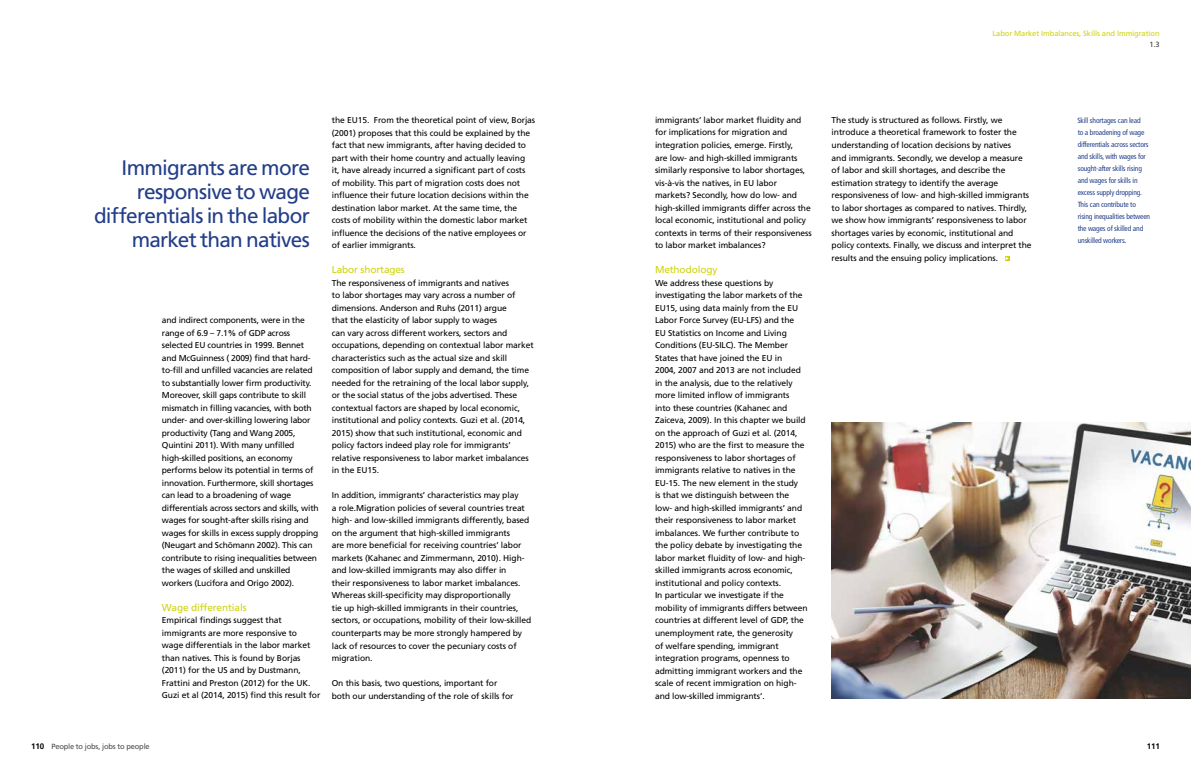
<style>
.page{position:relative;width:1191px;height:766px;background:#fff}
.page>*{position:absolute;margin:0;border:0;box-sizing:border-box;transform-origin:0 0}
.t1{font:21px/24px "Frutiger LT Std";letter-spacing:-.035em;color:#233e89;text-align:right}
.t2{font:10px "Frutiger LT Std";letter-spacing:-.01em;color:#ced310}
.t3{font:8.5px/12.5px "Frutiger LT Std";letter-spacing:-.01em;color:#000}
.t4{font:700 8px "Frutiger LT Std";color:#000}
.t5{font:condensed 7.5px/12px "Frutiger LT Std";letter-spacing:-.02em;color:#233e89}
.t6{font:7.5px "Frutiger LT Std";letter-spacing:-.01em;color:#ced310}
.t7{font:7.5px "Frutiger LT Std";letter-spacing:-.025em;color:#4c494e}
.t8{font:7.5px "Frutiger LT Std";color:#3c3c3b}
.s1{font-weight:700;font-size:8px;color:#000}
</style>
<div class="page">
<img style="left:831px;top:422px;width:360px;height:276px">
<svg style="left:1005px;top:256px;width:4px;height:5px"></svg>
<h1 class="t1" style="left:94px;top:155px;width:217px">Immigrants are more responsive to wage differentials in the labor market than natives</h1>
<p class="t3" style="left:162px;top:314px;width:158px">and indirect components, were in the range of 6.9 – 7.1% of GDP across selected EU countries in 1999. Bennet and McGuinness ( 2009) find that hard&shy;to-fill and unfilled vacancies are related to substantially lower firm productivity.<br>Moreover, skill gaps contribute to skill mismatch in filling vacancies, with both under- and over-skilling lowering labor productivity (Tang and Wang 2005, Quintini 2011). With many unfilled high-skilled positions, an economy performs below its potential in terms of innovation. Furthermore, skill shortages can lead to a broadening of wage differentials across sectors and skills, with wages for sought-after skills rising and wages for skills in excess supply dropping (Neugart and Schömann 2002). This can contribute to rising inequalities between the wages of skilled and unskilled workers (Lucifora and Origo 2002).</p>
<p class="t2" style="left:162px;top:601px;width:86px">Wage differentials</p>
<p class="t3" style="left:162px;top:614px;width:160px">Empirical findings suggest that immigrants are more responsive to wage differentials in the labor market than natives. This is found by Borjas (2011) for the US and by Dustmann, Frattini and Preston (2012) for the UK.<br>Guzi et al (2014, 2015) find this result for</p>
<p class="t3" style="left:332px;top:114px;width:205px">the EU15. From the theoretical point of view, Borjas (2001) proposes that this could be explained by the fact that new immigrants, after having decided to part with their home country and actually leaving<br>it, have already incurred a significant part of costs of mobility. This part of migration costs does not influence their future location decisions within the destination labor market. At the same time, the costs of mobility within the domestic labor market influence the decisions of the native employees or of earlier immigrants.</p>
<p class="t2" style="left:332px;top:264px;width:75px">Labor shortages</p>
<p class="t3" style="left:332px;top:276px;width:203px">The responsiveness of immigrants and natives<br>to labor shortages may vary across a number of dimensions. Anderson and Ruhs (2011) argue<br>that the elasticity of labor supply to wages<br>can vary across different workers, sectors and occupations, depending on contextual labor market characteristics such as the actual size and skill composition of labor supply and demand, the time needed for the retraining of the local labor supply, or the social status of the jobs advertised. These contextual factors are shaped by local economic, institutional and policy contexts. Guzi et al. (2014, 2015) show that such institutional, economic and policy factors indeed play role for immigrants’ relative responsiveness to labor market imbalances in the EU15.</p>
<p class="t3" style="left:332px;top:489px;width:201px">In addition, immigrants’ characteristics may play<br>a role.Migration policies of several countries treat high- and low-skilled immigrants differently, based on the argument that high-skilled immigrants<br>are more beneficial for receiving countries’ labor markets (Kahanec and Zimmermann, 2010). High&shy;and low-skilled immigrants may also differ in<br>their responsiveness to labor market imbalances.<br>Whereas skill-specificity may disproportionally<br>tie up high-skilled immigrants in their countries, sectors, or occupations, mobility of their low-skilled counterparts may be more strongly hampered by lack of resources to cover the pecuniary costs of migration.</p>
<p class="t3" style="left:332px;top:676px;width:183px">On this basis, two questions, important for both our understanding of the role of skills for</p>
<p class="t7" style="left:31px;top:741px;width:120px"><span class="s1">110</span> People to jobs, jobs to people</p>
<p class="t6" style="left:992px;top:28px;width:169px">Labor Market Imbalances, Skills and Immigration</p>
<p class="t8" style="left:1149px;top:40px;width:12px">1.3</p>
<p class="t3" style="left:655px;top:114px;width:158px">immigrants’ labor market fluidity and for implications for migration and integration policies, emerge. Firstly,<br>are low- and high-skilled immigrants similarly responsive to labor shortages, vis-à-vis the natives, in EU labor markets? Secondly, how do low- and high-skilled immigrants differ across the local economic, institutional and policy contexts in terms of their responsiveness to labor market imbalances?</p>
<p class="t2" style="left:655px;top:264px;width:64px">Methodology</p>
<p class="t3" style="left:655px;top:276px;width:154px">We address these questions by investigating the labor markets of the EU15, using data mainly from the EU Labor Force Survey (EU-LFS) and the<br>EU Statistics on Income and Living Conditions (EU-SILC). The Member States that have joined the EU in<br>2004, 2007 and 2013 are not included in the analysis, due to the relatively more limited inflow of immigrants<br>into these countries (Kahanec and Zaiceva, 2009). In this chapter we build on the approach of Guzi et al. (2014, 2015) who are the first to measure the responsiveness to labor shortages of immigrants relative to natives in the EU-15. The new element in the study<br>is that we distinguish between the low- and high-skilled immigrants’ and their responsiveness to labor market imbalances. We further contribute to the policy debate by investigating the labor market fluidity of low- and high&shy;skilled immigrants across economic, institutional and policy contexts.<br>In particular we investigate if the mobility of immigrants differs between countries at different level of GDP, the unemployment rate, the generosity<br>of welfare spending, immigrant integration programs, openness to admitting immigrant workers and the scale of recent immigration on high&shy;and low-skilled immigrants’.</p>
<p class="t3" style="left:831px;top:114px;width:201px">The study is structured as follows. Firstly, we introduce a theoretical framework to foster the understanding of location decisions by natives<br>and immigrants. Secondly, we develop a measure of labor and skill shortages, and describe the estimation strategy to identify the average responsiveness of low- and high-skilled immigrants to labor shortages as compared to natives. Thirdly, we show how immigrants’ responsiveness to labor shortages varies by economic, institutional and policy contexts. Finally, we discuss and interpret the results and the ensuing policy implications.</p>
<p class="t5" style="left:1077px;top:115px;width:74px">Skill shortages can lead<br>to a broadening of wage differentials across sectors and skills, with wages for sought-after skills rising and wages for skills in excess supply dropping.<br>This can contribute to rising inequalities between the wages of skilled and unskilled workers.</p>
<p class="t4" style="left:1146px;top:740px;width:14px">111</p>
</div>
